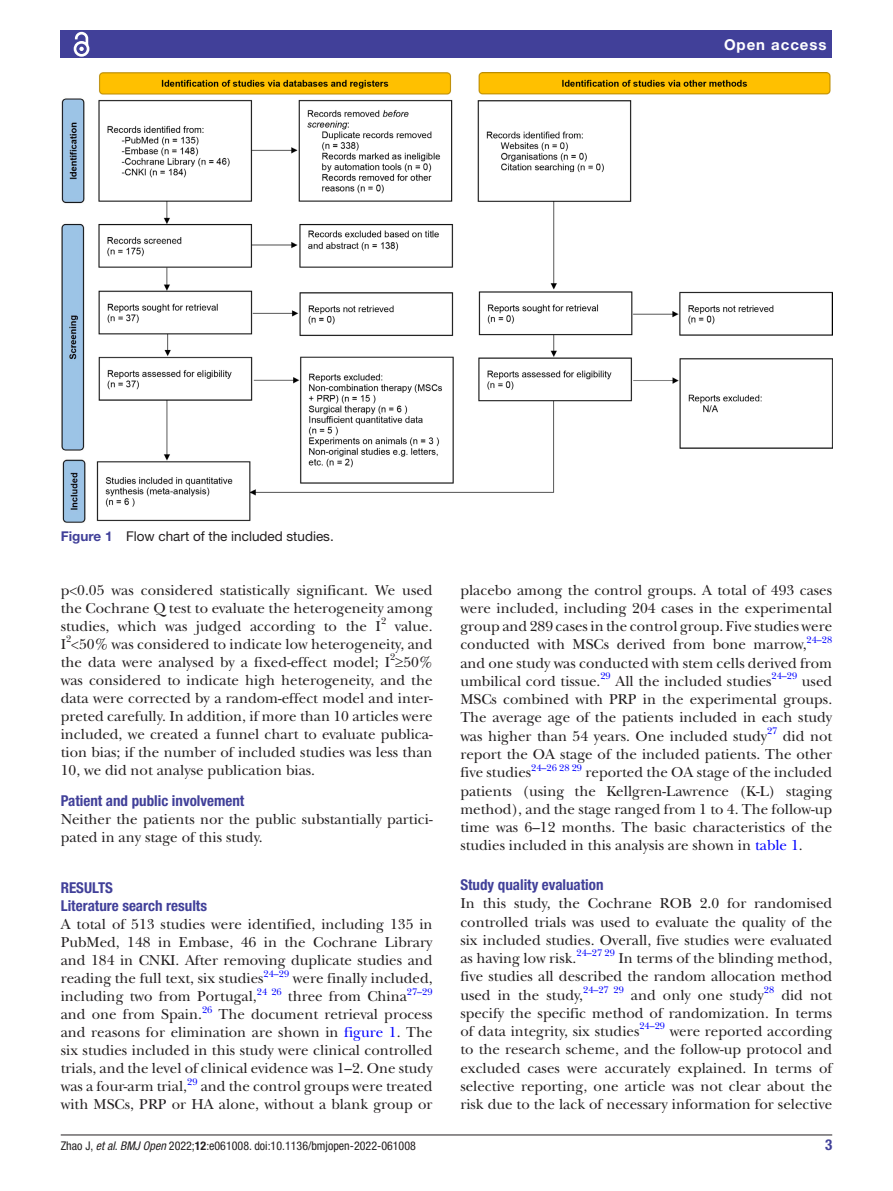
<style>
.page{position:relative;width:893px;height:1191px;background:#fff}
.page>*{position:absolute;margin:0;border:0;box-sizing:border-box;transform-origin:0 0}
.t1{font:15px/18.3px "New Baskerville";color:#231f20;text-align:justify}
.t2{font:700 condensed 15px/18px "Helvetica Neue LT Std";color:#414099}
.t3{font:700 15px "Helvetica Neue LT Std";letter-spacing:.065em;color:#fff}
.t4{font:13.5px "Helvetica Neue LT Std";color:#231f20}
.t5{font:condensed 12px "Helvetica Neue LT Std";color:#231f20}
.t6{font:9.9px "New Baskerville";color:#00f}
.t7{font:9.9px "New Baskerville";color:#231f20}
.s1{font-weight:700;color:#414099}
.s2{color:#00f}
.s3{font-style:italic}
.s4{font-weight:700}
</style>
<div class="page">
<hr style="left:61px;top:1134px;width:771px;height:1px;background:#231f20">
<div style="left:61px;top:31px;width:771px;height:27px;background:#414099"></div>
<svg style="left:73px;top:31px;width:17px;height:26px"></svg>
<img style="left:61px;top:73px;width:771px;height:450px">
<p class="t3" style="left:724px;top:35px;width:104px">Open access</p>
<p class="t4" style="left:61px;top:528px;width:275px"><span class="s1">Figure 1</span> Flow chart of the included studies.</p>
<p class="t1" style="left:61px;top:581px;width:373px">p&lt;0.05 was considered statistically significant. We used the Cochrane Q test to evaluate the heterogeneity among studies, which was judged according to the I</p>
<p class="t7" style="left:381px;top:615px;width:7px">2</p>
<p class="t1" style="left:61px;top:617px;width:373px;text-align:right">value.<br>I &lt;50% was considered to indicate low heterogeneity, and</p>
<p class="t7" style="left:66px;top:633px;width:7px">2</p>
<p class="t1" style="left:61px;top:652px;width:373px">the data were analysed by a fixed-effect model; I ≥50%</p>
<p class="t7" style="left:390px;top:651px;width:7px">2</p>
<p class="t1" style="left:61px;top:671px;width:373px">was considered to indicate high heterogeneity, and the data were corrected by a random-effect model and inter&shy;preted carefully. In addition, if more than 10 articles were included, we created a funnel chart to evaluate publica&shy;tion bias; if the number of included studies was less than 10, we did not analyse publication bias.</p>
<p class="t2" style="left:61px;top:791px;width:185px">Patient and public involvement</p>
<p class="t1" style="left:61px;top:810px;width:373px">Neither the patients nor the public substantially partici&shy;pated in any stage of this study.</p>
<p class="t2" style="left:61px;top:878px;width:148px">RESULTS<br>Literature search results</p>
<p class="t1" style="left:61px;top:915px;width:373px">A total of 513 studies were identified, including 135 in PubMed, 148 in Embase, 46 in the Cochrane Library and 184 in CNKI. After removing duplicate studies and reading the full text, six studies</p>
<p class="t6" style="left:264px;top:967px;width:27px">24–29</p>
<p class="t1" style="left:293px;top:969px;width:141px">were finally included,</p>
<p class="t1" style="left:61px;top:987px;width:198px">including two from Portugal,</p>
<p class="t6" style="left:257px;top:985px;width:26px">24 26</p>
<p class="t1" style="left:288px;top:987px;width:121px">three from China</p>
<p class="t6" style="left:407px;top:985px;width:27px">27–29</p>
<p class="t1" style="left:61px;top:1005px;width:143px">and one from Spain.</p>
<p class="t6" style="left:202px;top:1003px;width:12px">26</p>
<p class="t1" style="left:61px;top:1005px;width:373px;text-indent:158px">The document retrieval process and reasons for elimination are shown in <span class="s2">figure 1</span>. The six studies included in this study were clinical controlled trials, and the level of clinical evidence was 1–2. One study was a four-arm trial,</p>
<p class="t6" style="left:187px;top:1075px;width:12px">29</p>
<p class="t1" style="left:61px;top:1077px;width:373px;text-align:right">and the control groups were treated<br>with MSCs, PRP or HA alone, without a blank group or</p>
<p class="t1" style="left:460px;top:580px;width:373px">placebo among the control groups. A total of 493 cases were included, including 204 cases in the experimental group and 289 cases in the control group. Five studies were conducted with MSCs derived from bone marrow,<sup>24–28 </sup>and one study was conducted with stem cells derived from umbilical cord tissue.</p>
<p class="t6" style="left:600px;top:670px;width:12px">29</p>
<p class="t1" style="left:615px;top:672px;width:158px">All the included studies</p>
<p class="t6" style="left:772px;top:670px;width:27px">24–29</p>
<p class="t1" style="left:460px;top:672px;width:373px;text-indent:342px">used MSCs combined with PRP in the experimental groups.<br>The average age of the patients included in each study was higher than 54 years. One included study<sup>27</sup> did not report the OA stage of the included patients. The other five studies</p>
<p class="t6" style="left:531px;top:761px;width:52px">24–26 28 29</p>
<p class="t1" style="left:460px;top:763px;width:373px;text-indent:125px">reported the OA stage of the included patients (using the Kellgren-Lawrence (K-L) staging method), and the stage ranged from 1 to 4. The follow-up time was 6–12 months. The basic characteristics of the studies included in this analysis are shown in <span class="s2">table 1</span>.</p>
<p class="t2" style="left:460px;top:875px;width:145px">Study quality evaluation</p>
<p class="t1" style="left:460px;top:894px;width:373px">In this study, the Cochrane ROB 2.0 for randomised controlled trials was used to evaluate the quality of the six included studies. Overall, five studies were evaluated as having low risk.</p>
<p class="t6" style="left:576px;top:947px;width:40px">24–27 29</p>
<p class="t1" style="left:460px;top:949px;width:373px;text-indent:158px">In terms of the blinding method, five studies all described the random allocation method used in the study,<sup>24–27</sup> <sup>29</sup> and only one study<sup>28</sup> did not specify the specific method of randomization. In terms of data integrity, six studies</p>
<p class="t6" style="left:639px;top:1020px;width:27px">24–29</p>
<p class="t1" style="left:460px;top:1022px;width:373px;text-indent:209px">were reported according to the research scheme, and the follow-up protocol and excluded cases were accurately explained. In terms of selective reporting, one article was not clear about the risk due to the lack of necessary information for selective</p>
<p class="t5" style="left:61px;top:1138px;width:357px">Zhao J, <span class="s3">et al</span>. <span class="s3">BMJ Open</span> 2022;<span class="s4">12</span>:e061008. doi:10.1136/bmjopen-2022-061008</p>
<p class="t2" style="left:825px;top:1135px;width:9px">3</p>
</div>
